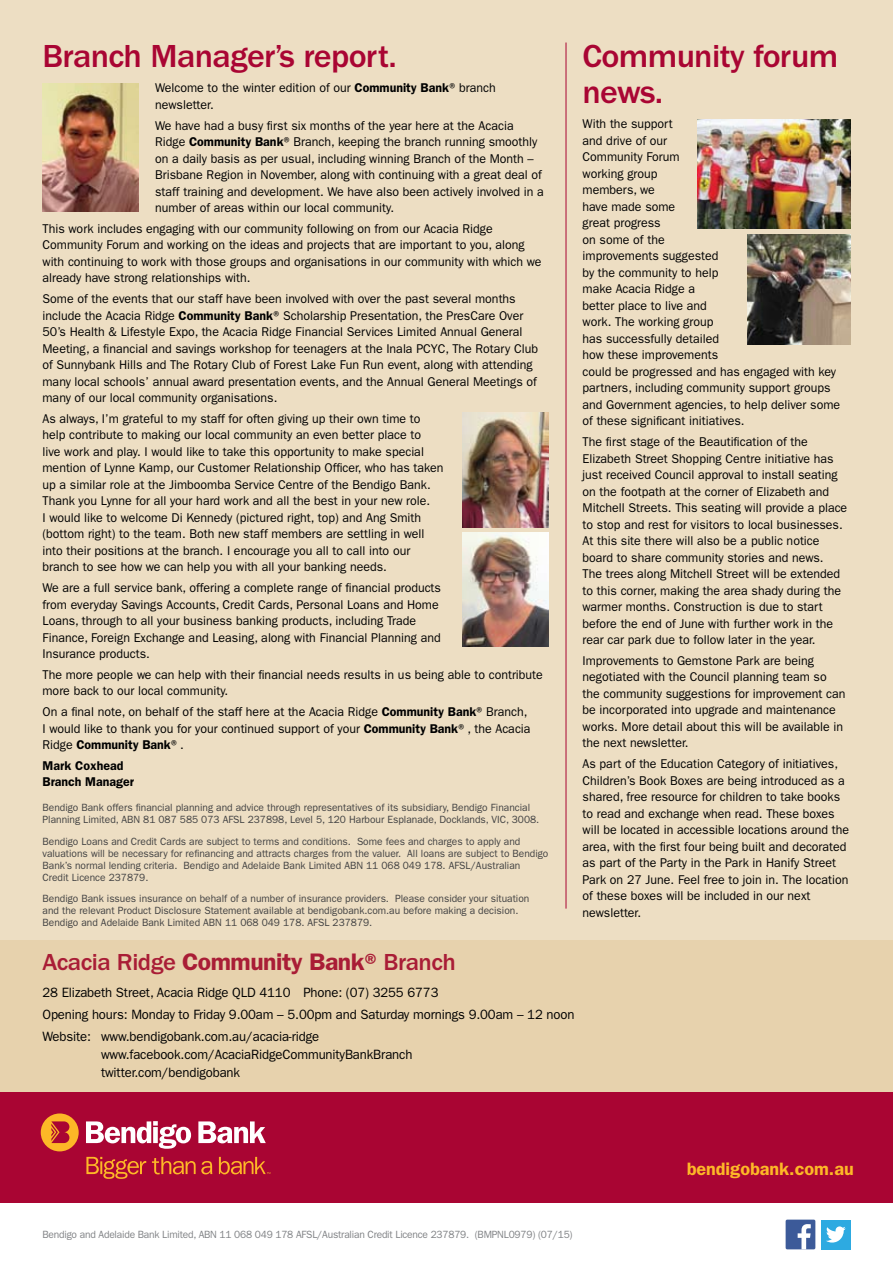
<style>
.page{position:relative;width:893px;height:1263px;background:#fff}
.page>*{position:absolute;margin:0;border:0;box-sizing:border-box;transform-origin:0 0}
.t1{font:500 33px/36px "Franklin Gothic";letter-spacing:-.02em;color:#a90533}
.t2{font:500 24px "Franklin Gothic";letter-spacing:-.02em;color:#a91d36}
.t3{font:600 18px "Franklin Gothic";color:#fdb827}
.t4{font:13.5px/22.2px "Franklin Gothic";letter-spacing:-.01em;color:#000}
.t5{font:12.75px/16.5px "Franklin Gothic";color:#000}
.t6{font:600 12.75px/16.5px "Franklin Gothic";color:#000}
.t7{font:10.5px/12px "Franklin Gothic";color:#414142}
.t8{font:10.5px "Franklin Gothic";letter-spacing:-.02em;color:#808285}
.s1{font-weight:600}
</style>
<div class="page">
<div style="left:0;top:0;width:893px;height:1116px;background:#eddec3"></div>
<div style="left:0;top:940px;width:893px;height:201px;background:#e7d2ad"></div>
<div style="left:786px;top:1219px;width:29px;height:30px;background:#3c5a99;border-radius:2px"></div>
<svg style="left:798px;top:1224px;width:13px;height:25px"></svg>
<div style="left:821px;top:1219px;width:30px;height:30px;background:#2daae1"></div>
<svg style="left:826px;top:1226px;width:20px;height:16px"></svg>
<div style="left:0;top:1092px;width:893px;height:111px;background:#a90533"></div>
<div style="left:41px;top:1113px;width:38px;height:38px;background:#fdb827;border-radius:50%"></div>
<svg style="left:51px;top:1121px;width:18px;height:22px"></svg>
<svg style="left:86px;top:1121px;width:105px;height:28px"></svg>
<svg style="left:198px;top:1121px;width:68px;height:22px"></svg>
<svg style="left:86px;top:1157px;width:60px;height:22px"></svg>
<svg style="left:152px;top:1157px;width:60px;height:17px"></svg>
<svg style="left:219px;top:1157px;width:51px;height:17px"></svg>
<hr style="left:566px;top:43px;width:1px;height:866px;background:#a90533">
<img style="left:697px;top:119px;width:153px;height:109px">
<img style="left:43px;top:84px;width:95px;height:127px">
<img style="left:462px;top:412px;width:87px;height:115px">
<img style="left:462px;top:532px;width:87px;height:115px">
<img style="left:748px;top:235px;width:102px;height:109px">
<h1 class="t1" style="left:43px;top:39px;width:356px">Branch Manager’s report.</h1>
<p class="t5" style="left:155px;top:80px;width:342px">Welcome to the winter edition of our <span class="s1">Community Bank</span>® branch newsletter.</p>
<p class="t5" style="left:155px;top:117px;width:390px">We have had a busy first six months of the year here at the Acacia Ridge <span class="s1">Community Bank</span>® Branch, keeping the branch running smoothly on a daily basis as per usual, including winning Branch of the Month – Brisbane Region in November, along with continuing with a great deal of staff training and development. We have also been actively involved in a number of areas within our local community.</p>
<p class="t5" style="left:43px;top:220px;width:500px">This work includes engaging with our community following on from our Acacia Ridge Community Forum and working on the ideas and projects that are important to you, along with continuing to work with those groups and organisations in our community with which we already have strong relationships with.</p>
<p class="t5" style="left:43px;top:291px;width:497px">Some of the events that our staff have been involved with over the past several months include the Acacia Ridge <span class="s1">Community Bank</span>® Scholarship Presentation, the PresCare Over 50’s Health &amp; Lifestyle Expo, the Acacia Ridge Financial Services Limited Annual General Meeting, a financial and savings workshop for teenagers at the Inala PCYC, The Rotary Club of Sunnybank Hills and The Rotary Club of Forest Lake Fun Run event, along with attending many local schools’ annual award presentation events, and the Annual General Meetings of many of our local community organisations.</p>
<p class="t5" style="left:43px;top:410px;width:402px">As always, I’m grateful to my staff for often giving up their own time to help contribute to making our local community an even better place to<br>live work and play. I would like to take this opportunity to make special mention of Lynne Kamp, our Customer Relationship Officer, who has taken up a similar role at the Jimboomba Service Centre of the Bendigo Bank.<br>Thank you Lynne for all your hard work and all the best in your new role.<br>I would like to welcome Di Kennedy (pictured right, top) and Ang Smith (bottom right) to the team. Both new staff members are settling in well into their positions at the branch. I encourage you all to call into our branch to see how we can help you with all your banking needs.</p>
<p class="t5" style="left:43px;top:580px;width:400px">We are a full service bank, offering a complete range of financial products from everyday Savings Accounts, Credit Cards, Personal Loans and Home Loans, through to all your business banking products, including Trade Finance, Foreign Exchange and Leasing, along with Financial Planning and Insurance products.</p>
<p class="t5" style="left:43px;top:666px;width:502px">The more people we can help with their financial needs results in us being able to contribute more back to our local community.</p>
<p class="t5" style="left:43px;top:704px;width:490px">On a final note, on behalf of the staff here at the Acacia Ridge <span class="s1">Community Bank</span>® Branch,<br>I would like to thank you for your continued support of your <span class="s1">Community Bank</span>®, the Acacia<br>Ridge <span class="s1">Community Bank</span>®.</p>
<p class="t6" style="left:43px;top:757px;width:93px">Mark Coxhead<br>Branch Manager</p>
<p class="t7" style="left:43px;top:802px;width:498px">Bendigo Bank offers financial planning and advice through representatives of its subsidiary, Bendigo Financial<br>Planning Limited, ABN 81 087 585 073 AFSL 237898, Level 5, 120 Harbour Esplanade, Docklands, VIC, 3008.</p>
<p class="t7" style="left:43px;top:835px;width:507px">Bendigo Loans and Credit Cards are subject to terms and conditions. Some fees and charges to apply and valuations will be necessary for refinancing and attracts charges from the valuer. All loans are subject to Bendigo Bank’s normal lending criteria. Bendigo and Adelaide Bank Limited ABN 11 068 049 178. AFSL/Australian Credit Licence 237879.</p>
<p class="t7" style="left:43px;top:893px;width:488px">Bendigo Bank issues insurance on behalf of a number of insurance providers. Please consider your situation and the relevant Product Disclosure Statement available at bendigobank.com.au before making a decision.<br>Bendigo and Adelaide Bank Limited ABN 11 068 049 178. AFSL 237879.</p>
<h1 class="t1" style="left:583px;top:39px;width:257px">Community forum news.</h1>
<p class="t5" style="left:583px;top:116px;width:259px">With the support<br>and drive of our<br>Community Forum<br>working group<br>members, we<br>have made some<br>great progress<br>on some of the<br>improvements suggested<br>by the community to help<br>make Acacia Ridge a<br>better place to live and<br>work. The working group<br>has successfully detailed<br>how these improvements<br>could be progressed and has engaged with key partners, including community support groups and Government agencies, to help deliver some of these significant initiatives.</p>
<p class="t5" style="left:583px;top:434px;width:266px">The first stage of the Beautification of the Elizabeth Street Shopping Centre initiative has just received Council approval to install seating on the footpath at the corner of Elizabeth and Mitchell Streets. This seating will provide a place to stop and rest for visitors to local businesses.<br>At this site there will also be a public notice board to share community stories and news.<br>The trees along Mitchell Street will be extended to this corner, making the area shady during the warmer months. Construction is due to start before the end of June with further work in the rear car park due to follow later in the year.</p>
<p class="t5" style="left:583px;top:652px;width:264px">Improvements to Gemstone Park are being negotiated with the Council planning team so the community suggestions for improvement can be incorporated into upgrade and maintenance works. More detail about this will be available in the next newsletter.</p>
<p class="t5" style="left:583px;top:756px;width:268px">As part of the Education Category of initiatives, Children’s Book Boxes are being introduced as a shared, free resource for children to take books to read and exchange when read. These boxes will be located in accessible locations around the area, with the first four being built and decorated as part of the Party in the Park in Hanify Street Park on 27 June. Feel free to join in. The location of these boxes will be included in our next newsletter.</p>
<h2 class="t2" style="left:43px;top:949px;width:415px">Acacia Ridge <span class="s1">Community Bank®</span> Branch</h2>
<p class="t4" style="left:43px;top:981px;width:533px">28 Elizabeth Street, Acacia Ridge QLD 4110 Phone: (07) 3255 6773<br>Opening hours: Monday to Friday 9.00am – 5.00pm and Saturday mornings 9.00am – 12 noon<br>Website: www.bendigobank.com.au/acacia-ridge</p>
<p class="t4" style="left:101px;top:1046px;width:313px;line-height:18px">www.facebook.com/AcaciaRidgeCommunityBankBranch twitter.com/bendigobank</p>
<p class="t8" style="left:43px;top:1229px;width:532px">Bendigo and Adelaide Bank Limited, ABN 11 068 049 178 AFSL/Australian Credit Licence 237879. (BMPNL0979) (07/15)</p>
<h3 class="t3" style="left:687px;top:1158px;width:169px">bendigobank.com.au</h3>
</div>
